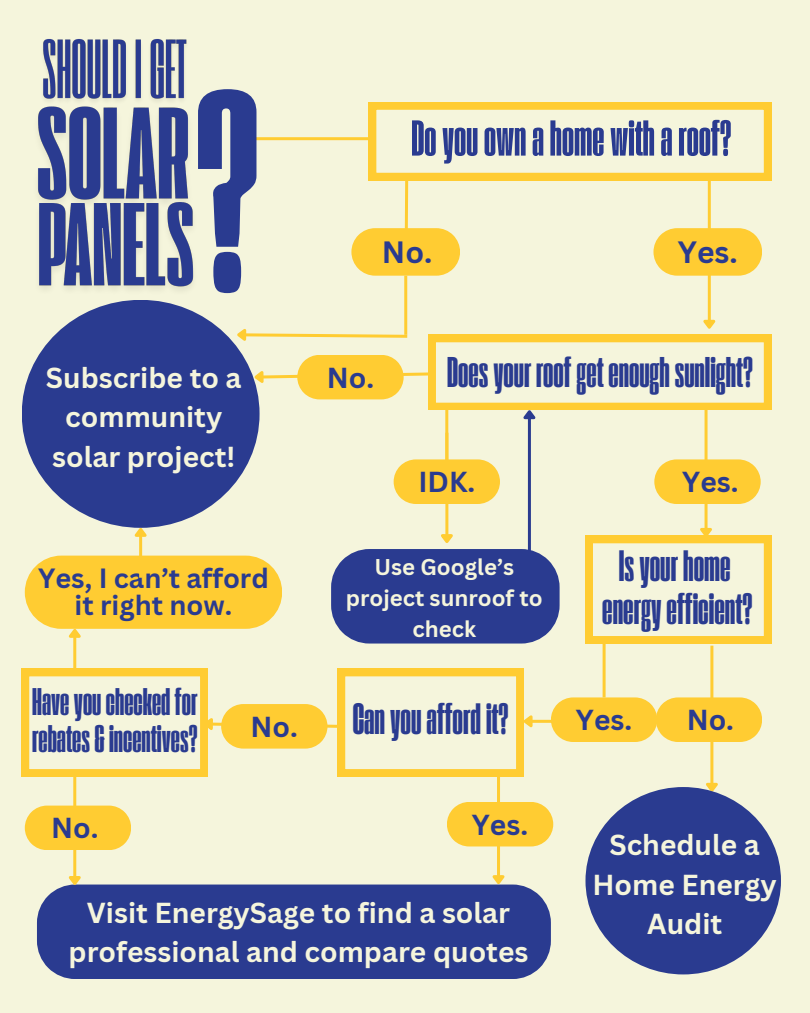
<style>
.page{position:relative;width:810px;height:1013px;background:#fff}
.page>*{position:absolute;margin:0;border:0;box-sizing:border-box;transform-origin:0 0}
.t1{font:299.3px "Extenda 30 Deca";color:#2a3b90}
.t2{font:53px "Extenda 30 Deca";color:#2a3b90}
.t3{font:46.2px/42.8px "Extenda 30 Deca";color:#2a3b90;text-align:center}
.t4{font:45.2px "Extenda 30 Deca";color:#2a3b90}
.t5{font:40.5px/37.5px "Extenda 30 Deca";color:#2a3b90}
.t6{font:700 30px "Canva Sans";color:#2a3b90}
.t7{font:700 28.1px/39.4px "Canva Sans";color:#f5f5dc;text-align:center}
.t8{font:700 28.1px "Canva Sans";color:#2a3b90}
.t9{font:700 27.1px/27px "Canva Sans";color:#2a3b90;text-align:center}
.t10{font:700 22.2px/30.8px "Canva Sans";color:#f5f5dc;text-align:center}
</style>
<div class="page">
<div style="left:0;top:0;width:810px;height:1012px;background:#f5f5dc"></div>
<img style="left:37px;top:125px;width:152px;height:64px">
<img style="left:38px;top:39px;width:151px;height:86px">
<img style="left:38px;top:189px;width:165px;height:132px">
<hr style="left:255px;top:137px;width:118px;height:3px;background:#ffcc32">
<hr style="left:708px;top:179px;width:3px;height:141px;background:#ffcc32">
<svg style="left:351px;top:102px;width:420px;height:174px"></svg>
<div style="left:22px;top:300px;width:237px;height:228px;background:#2a3b90;border-radius:50%"></div>
<hr style="left:404px;top:276px;width:3px;height:59px;background:#ffcc32">
<hr style="left:705px;top:404px;width:3px;height:124px;background:#ffcc32">
<hr style="left:445px;top:433px;width:3px;height:102px;background:#ffcc32">
<hr style="left:445px;top:409px;width:3px;height:59px;background:#ffcc32">
<svg style="left:654px;top:459px;width:107px;height:45px;background:#fdd043"></svg>
<svg style="left:394px;top:459px;width:106px;height:45px;background:#fdcf42"></svg>
<svg style="left:331px;top:531px;width:229px;height:112px"></svg>
<svg style="left:585px;top:525px;width:186px;height:118px"></svg>
<hr style="left:710px;top:645px;width:3px;height:138px;background:#ffcc32">
<svg style="left:701px;top:780px;width:19px;height:14px"></svg>
<div style="left:585px;top:787px;width:196px;height:187px;background:#2a3b90;border-radius:50%"></div>
<hr style="left:603px;top:638px;width:3px;height:59px;background:#ffcc32">
<hr style="left:532px;top:719px;width:107px;height:3px;background:#ffcc32">
<svg style="left:551px;top:697px;width:211px;height:45px;background:#fecf41"></svg>
<div style="left:37px;top:884px;width:514px;height:95px;background:#2a3b90"></div>
<svg style="left:447px;top:802px;width:106px;height:44px;background:#fecf40"></svg>
<hr style="left:497px;top:773px;width:3px;height:102px;background:#ffcc32">
<svg style="left:488px;top:875px;width:19px;height:12px"></svg>
<svg style="left:22px;top:669px;width:513px;height:107px"></svg>
<hr style="left:73px;top:637px;width:3px;height:32px;background:#ffcc32">
<svg style="left:68px;top:629px;width:13px;height:11px"></svg>
<div style="left:25px;top:555px;width:257px;height:74px;background:#ffcc32;border-radius:37px"></div>
<hr style="left:139px;top:536px;width:3px;height:41px;background:#ffcc32">
<svg style="left:132px;top:527px;width:19px;height:12px"></svg>
<svg style="left:25px;top:805px;width:106px;height:45px;background:#fdd043"></svg>
<hr style="left:73px;top:776px;width:3px;height:100px;background:#ffcc32">
<svg style="left:64px;top:873px;width:19px;height:15px"></svg>
<hr style="left:528px;top:418px;width:3px;height:141px;background:#2a3b90">
<svg style="left:234px;top:317px;width:537px;height:105px"></svg>
<p class="t1" style="left:195px;top:57px;width:66px">?</p>
<h3 class="t2" style="left:411px;top:114px;width:321px">Doyouownahomewitharoof?</h3>
<p class="t6" style="left:382px;top:231px;width:52px">No.</p>
<p class="t6" style="left:678px;top:231px;width:61px">Yes.</p>
<h4 class="t7" style="left:46px;top:357px;width:197px">Subscribe to a community solar project!</h4>
<p class="t8" style="left:327px;top:358px;width:49px">No.</p>
<p class="t4" style="left:447px;top:352px;width:307px">Doesyourroofgetenoughsunlight?</p>
<p class="t8" style="left:418px;top:462px;width:58px">IDK.</p>
<h6 class="t8" style="left:682px;top:462px;width:58px">Yes.</h6>
<p class="t9" style="left:38px;top:564px;width:232px">Yes, I can’t afford it right now.</p>
<p class="t5" style="left:32px;top:686px;width:167px">Haveyoucheckedfor rebates&amp;incentives?</p>
<p class="t8" style="left:251px;top:707px;width:49px">No.</p>
<h4 class="t10" style="left:346px;top:551px;width:198px">Use Google’s project sunroof to check</h4>
<p class="t3" style="left:602px;top:548px;width:152px">Isyourhome energyefficient?</p>
<p class="t3" style="left:353px;top:701px;width:157px">Canyouaffordit?</p>
<h4 class="t8" style="left:576px;top:700px;width:58px">Yes.</h4>
<p class="t8" style="left:687px;top:700px;width:49px">No.</p>
<p class="t8" style="left:51px;top:808px;width:49px">No.</p>
<p class="t8" style="left:472px;top:804px;width:58px">Yes.</p>
<p class="t7" style="left:69px;top:892px;width:461px">Visit EnergySage to find a solar professional and compare quotes</p>
<h5 class="t7" style="left:593px;top:824px;width:186px">Schedule a<br>Home Energy<br>Audit</h5>
</div>
